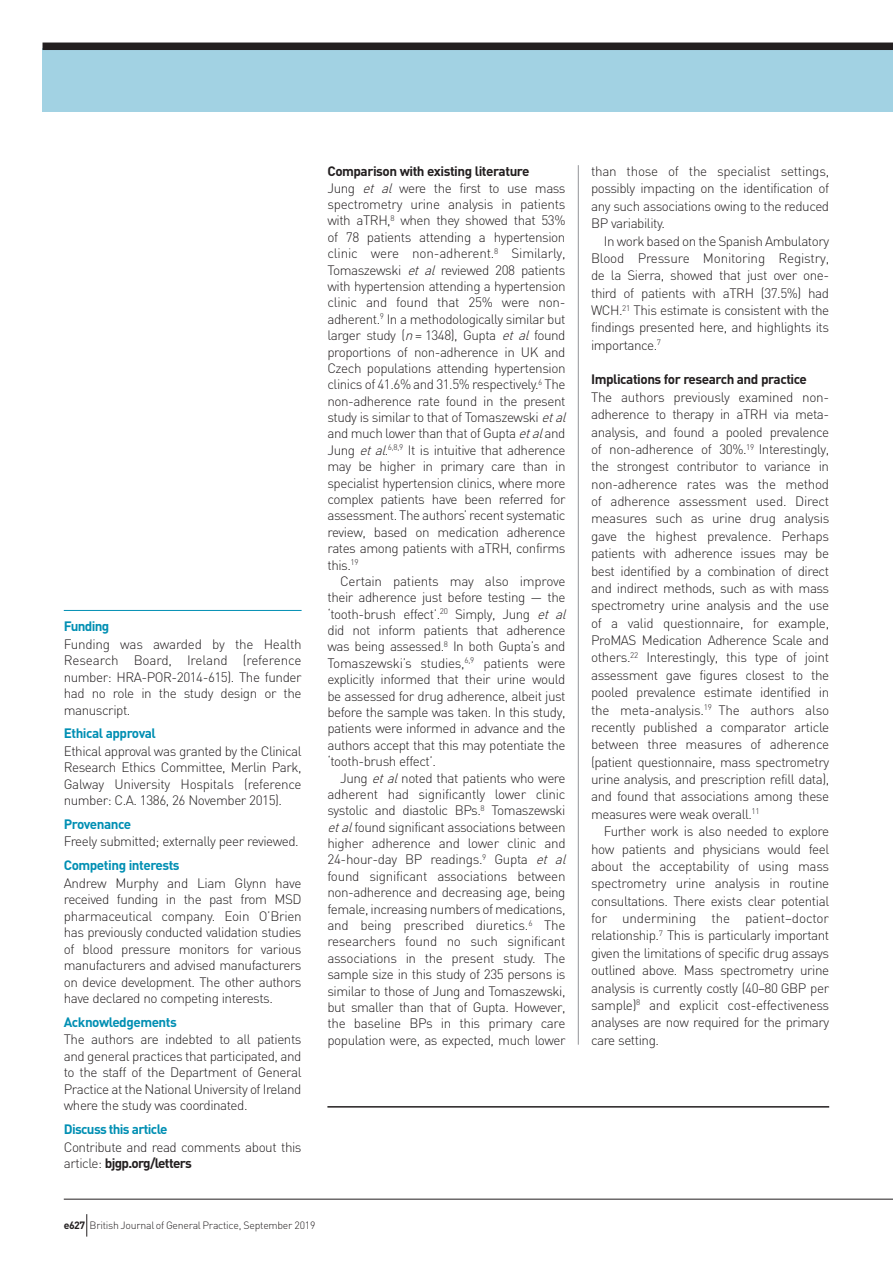
<style>
.page{position:relative;width:893px;height:1263px;background:#fff}
.page>*{position:absolute;margin:0;border:0;box-sizing:border-box;transform-origin:0 0}
.t1{font:300 13.5px/16.4px "DIN";letter-spacing:-.035em;color:#231f20;text-align:justify}
.t2{font:700 13.5px "DIN";letter-spacing:-.035em;color:#008fb3}
.t3{font:700 13.5px "DIN";letter-spacing:-.035em;color:#231f20}
.t4{font:300 10.5px "DIN";letter-spacing:-.025em;color:#231f20}
.s1{font-weight:700}
.s2{font-style:italic}
</style>
<div class="page">
<div style="left:43px;top:48px;width:850px;height:64px;background:#a2d2e3"></div>
<div style="left:43px;top:43px;width:850px;height:7px;background:#231f20"></div>
<hr style="left:578px;top:165px;width:1px;height:880px;background:#939598">
<hr style="left:64px;top:610px;width:238px;height:1px;background:#008fb3">
<hr style="left:327px;top:1106px;width:502px;height:1px;background:#231f20">
<hr style="left:64px;top:1199px;width:829px;height:1px;background:#231f20">
<svg style="left:86px;top:1214px;width:1px;height:22px"></svg>
<p class="t2" style="left:64px;top:617px;width:47px">Funding</p>
<p class="t1" style="left:64px;top:635px;width:239px">Funding was awarded by the Health Research Board, Ireland (reference number: HRA-POR-2014-615). The funder had no role in the study design or the manuscript.</p>
<p class="t2" style="left:64px;top:724px;width:94px">Ethical approval</p>
<p class="t1" style="left:64px;top:742px;width:239px">Ethical approval was granted by the Clinical Research Ethics Committee, Merlin Park, Galway University Hospitals (reference number: C.A. 1386, 26 November 2015).</p>
<p class="t2" style="left:64px;top:815px;width:69px">Provenance</p>
<p class="t1" style="left:64px;top:833px;width:237px">Freely submitted; externally peer reviewed.</p>
<p class="t2" style="left:64px;top:856px;width:117px">Competing interests</p>
<p class="t1" style="left:64px;top:874px;width:239px">Andrew Murphy and Liam Glynn have received funding in the past from MSD pharmaceutical company. Eoin O’Brien has previously conducted validation studies of blood pressure monitors for various manufacturers and advised manufacturers on device development. The other authors have declared no competing interests.</p>
<p class="t2" style="left:64px;top:1013px;width:115px">Acknowledgements</p>
<p class="t1" style="left:64px;top:1031px;width:239px">The authors are indebted to all patients and general practices that participated, and to the staff of the Department of General Practice at the National University of Ireland where the study was coordinated.</p>
<p class="t2" style="left:64px;top:1120px;width:105px">Discuss this article</p>
<p class="t1" style="left:64px;top:1138px;width:239px">Contribute and read comments about this article: <span class="s1">bjgp.org/letters</span></p>
<p class="t1" style="left:327px;top:163px;width:244px;text-align:left"><span class="s1">Comparison with existing literature<br></span>Jung <span class="s2">et al</span> were the first to use mass spectrometry urine analysis in patients with aTRH,<sup>8</sup> when they showed that 53% of 78 patients attending a hypertension clinic were non-adherent.<sup>8</sup> Similarly, Tomaszewski <span class="s2">et al</span> reviewed 208 patients with hypertension attending a hypertension clinic and found that 25% were non&shy;adherent.<sup>9</sup> In a methodologically similar but larger study (<span class="s2">n</span>= 1348), Gupta <span class="s2">et al</span> found proportions of non-adherence in UK and Czech populations attending hypertension clinics of 41.6% and 31.5% respectively.<sup>6</sup> The non-adherence rate found in the present study is similar to that of Tomaszewski <span class="s2">etal </span>and much lower than that of Gupta <span class="s2">etal</span>and Jung <span class="s2">etal</span>.<sup>6,8,9</sup> It is intuitive that adherence may be higher in primary care than in specialist hypertension clinics, where more complex patients have been referred for assessment. The authors’ recent systematic review, based on medication adherence rates among patients with aTRH, confirms this.<sup>19</sup></p>
<p class="t1" style="left:327px;top:573px;width:244px;text-align:left;text-indent:13px">Certain patients may also improve their adherence just before testing — the ‘tooth-brush effect’.<sup>20</sup> Simply, Jung <span class="s2">et al </span>did not inform patients that adherence was being assessed.<sup>8</sup> In both Gupta’s and Tomaszewski’s studies,<sup>6,9</sup> patients were explicitly informed that their urine would be assessed for drug adherence, albeit just before the sample was taken. In this study, patients were informed in advance and the authors accept that this may potentiate the ‘tooth-brush effect’.</p>
<p class="t1" style="left:327px;top:769px;width:244px;text-align:left;text-indent:13px">Jung <span class="s2">etal</span>noted that patients who were adherent had significantly lower clinic systolic and diastolic BPs.<sup>8</sup> Tomaszewski <span class="s2">etal</span>found significant associations between higher adherence and lower clinic and 24-hour-day BP readings.<sup>9</sup> Gupta <span class="s2">et al </span>found significant associations between non-adherence and decreasing age, being female, increasing numbers of medications, and being prescribed diuretics.<sup>6</sup> The researchers found no such significant associations in the present study. The sample size in this study of 235 persons is similar to those of Jung and Tomaszewski, but smaller than that of Gupta. However, the baseline BPs in this primary care population were, as expected, much lower</p>
<p class="t4" style="left:64px;top:1218px;width:253px"><span class="s1">e627</span> British Journal of General Practice, September 2019</p>
<p class="t1" style="left:591px;top:162px;width:240px;line-height:17.4px">than those of the specialist settings, possibly impacting on the identification of any such associations owing to the reduced BP variability.</p>
<p class="t1" style="left:591px;top:232px;width:240px;line-height:17.4px;text-indent:13px">In work based on the Spanish Ambulatory Blood Pressure Monitoring Registry, de la Sierra, showed that just over one&shy;third of patients with aTRH (37.5%) had WCH.<sup>21</sup> This estimate is consistent with the findings presented here, and highlights its importance.<sup>7</sup></p>
<p class="t3" style="left:591px;top:371px;width:217px">Implications for research and practice</p>
<p class="t1" style="left:591px;top:388px;width:240px;line-height:17.4px">The authors previously examined non&shy;adherence to therapy in aTRH via meta&shy;analysis, and found a pooled prevalence of non-adherence of 30%.<sup>19</sup> Interestingly, the strongest contributor to variance in non-adherence rates was the method of adherence assessment used. Direct measures such as urine drug analysis gave the highest prevalence. Perhaps patients with adherence issues may be best identified by a combination of direct and indirect methods, such as with mass spectrometry urine analysis and the use of a valid questionnaire, for example, ProMAS Medication Adherence Scale and others.<sup>22</sup> Interestingly, this type of joint assessment gave figures closest to the pooled prevalence estimate identified in the meta-analysis.<sup>19</sup> The authors also recently published a comparator article between three measures of adherence (patient questionnaire, mass spectrometry urine analysis, and prescription refill data), and found that associations among these measures were weak overall.<sup>11</sup></p>
<p class="t1" style="left:591px;top:822px;width:240px;line-height:17.4px;text-indent:13px">Further work is also needed to explore how patients and physicians would feel about the acceptability of using mass spectrometry urine analysis in routine consultations. There exists clear potential for undermining the patient–doctor relationship.<sup>7</sup> This is particularly important given the limitations of specific drug assays outlined above. Mass spectrometry urine analysis is currently costly (40–80 GBP per sample)<sup>8</sup> and explicit cost-effectiveness analyses are now required for the primary care setting.</p>
</div>
